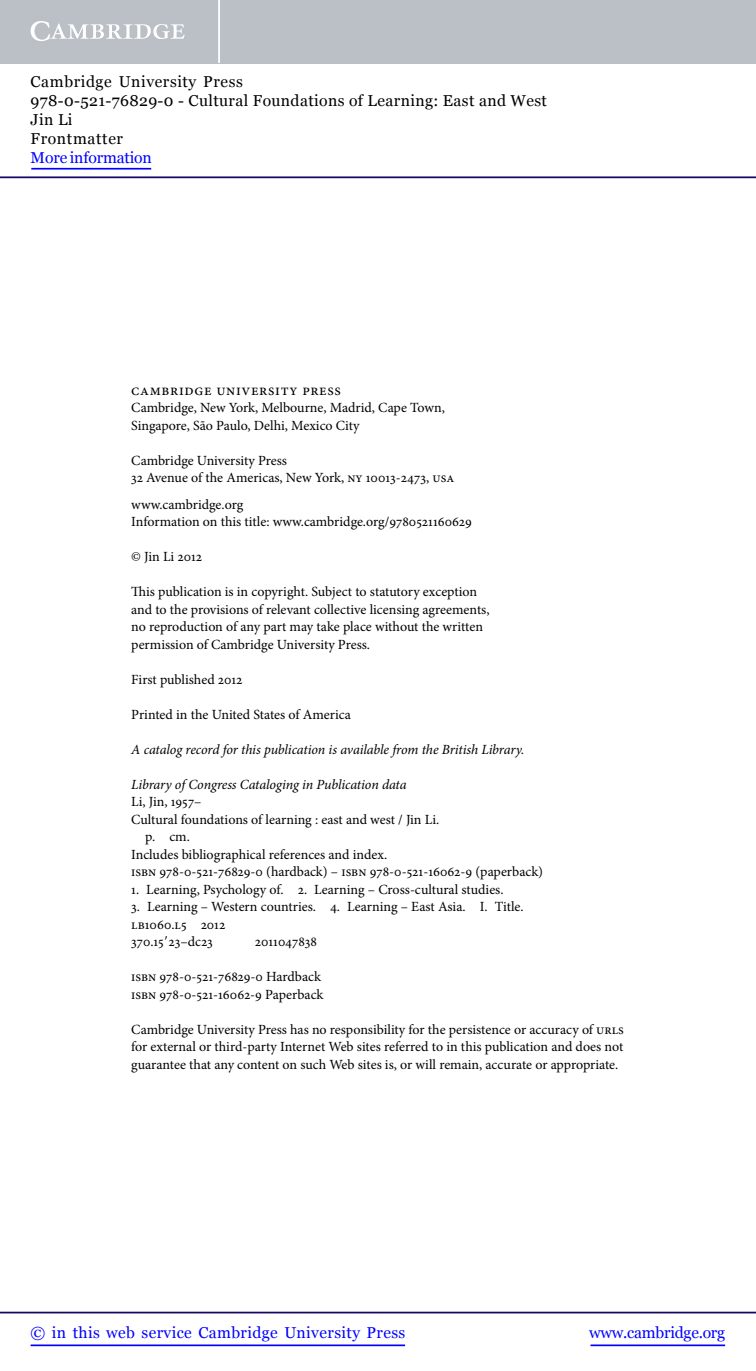
<style>
.page{position:relative;width:756px;height:1371px;background:#fff}
.page>*{position:absolute;margin:0;border:0;box-sizing:border-box;transform-origin:0 0}
.t1{font:15.75px/18.9px "Georgia";letter-spacing:.025em;color:#000}
.t2{font:15.75px "Georgia";letter-spacing:.025em;color:#00f}
.t3{font:15.75px "Minion Pro";letter-spacing:.04em;color:#000}
.t4{font:15.75px "Georgia";letter-spacing:-.015em;color:#00f}
.t5{font:15.75px "Georgia";letter-spacing:-.01em;color:#00f}
.t6{font:14px/17.5px "Minion Pro";letter-spacing:-.005em;color:#000}
.t7{font:italic 14px "Minion Pro";letter-spacing:-.01em;color:#000}
</style>
<div class="page">
<hr style="left:591px;top:1344px;width:134px;height:1px;background:#00f">
<hr style="left:0;top:1311px;width:756px;height:2px;background:#150666">
<hr style="left:31px;top:1344px;width:374px;height:1px;background:#00f">
<div style="left:0;top:0;width:756px;height:63px;background:#bac0c6"></div>
<svg style="left:31px;top:21px;width:154px;height:20px"></svg>
<hr style="left:218px;top:0;width:2px;height:63px;background:#fff">
<hr style="left:0;top:176px;width:756px;height:2px;background:#150666">
<hr style="left:31px;top:168px;width:120px;height:1px;background:#00f">
<p class="t1" style="left:31px;top:72px;width:518px">Cambridge University Press<br>978-0-521-76829-0 - Cultural Foundations of Learning: East and West<br>Jin Li<br>Frontmatter</p>
<p class="t5" style="left:31px;top:148px;width:123px">More information</p>
<p class="t3" style="left:131px;top:379px;width:211px">cambridge university press</p>
<p class="t6" style="left:131px;top:399px;width:315px">Cambridge, New York, Melbourne, Madrid, Cape Town,<br>Singapore, São Paulo, Delhi, Mexico City</p>
<p class="t6" style="left:131px;top:451px;width:325px">Cambridge University Press<br>32 Avenue of the Americas, New York, ny 10013-2473, usa</p>
<p class="t6" style="left:131px;top:495px;width:342px">www.cambridge.org<br>Information on this title: www.cambridge.org/9780521160629</p>
<p class="t6" style="left:131px;top:548px;width:72px">© Jin Li 2012</p>
<p class="t6" style="left:131px;top:583px;width:360px">This publication is in copyright. Subject to statutory exception and to the provisions of relevant collective licensing agreements, no reproduction of any part may take place without the written permission of Cambridge University Press.</p>
<p class="t6" style="left:131px;top:670px;width:113px">First published 2012</p>
<p class="t6" style="left:131px;top:705px;width:221px">Printed in the United States of America</p>
<p class="t7" style="left:131px;top:739px;width:395px">A catalog record for this publication is available from the British Library.</p>
<p class="t7" style="left:131px;top:774px;width:277px">Library of Congress Cataloging in Publication data</p>
<p class="t6" style="left:131px;top:793px;width:72px">Li, Jin, 1957–</p>
<p class="t6" style="left:131px;top:810px;width:309px">Cultural foundations of learning : east and west / Jin Li.</p>
<p class="t6" style="left:145px;top:828px;width:46px">p. cm.</p>
<p class="t6" style="left:131px;top:845px;width:257px">Includes bibliographical references and index.</p>
<p class="t6" style="left:131px;top:863px;width:413px">isbn 978-0-521-76829-0 (hardback) – isbn 978-0-521-16062-9 (paperback)</p>
<p class="t6" style="left:131px;top:880px;width:374px">1. Learning, Psychology of. 2. Learning – Cross-cultural studies.</p>
<p class="t6" style="left:131px;top:898px;width:394px">3. Learning – Western countries. 4. Learning – East Asia. I. Title. lb1060.l5 2012<br>370.15 23–dc23</p>
<p class="t6" style="left:255px;top:933px;width:64px">2011047838</p>
<p class="t6" style="left:131px;top:968px;width:194px">isbn 978-0-521-76829-0 Hardback isbn 978-0-521-16062-9 Paperback</p>
<p class="t6" style="left:131px;top:1020px;width:494px;text-align:justify">Cambridge University Press has no responsibility for the persistence or accuracy of urls for external or third-party Internet Web sites referred to in this publication and does not guarantee that any content on such Web sites is, or will remain, accurate or appropriate.</p>
<p class="t2" style="left:31px;top:1323px;width:376px">© in this web service Cambridge University Press</p>
<p class="t4" style="left:589px;top:1323px;width:137px">www.cambridge.org</p>
</div>
